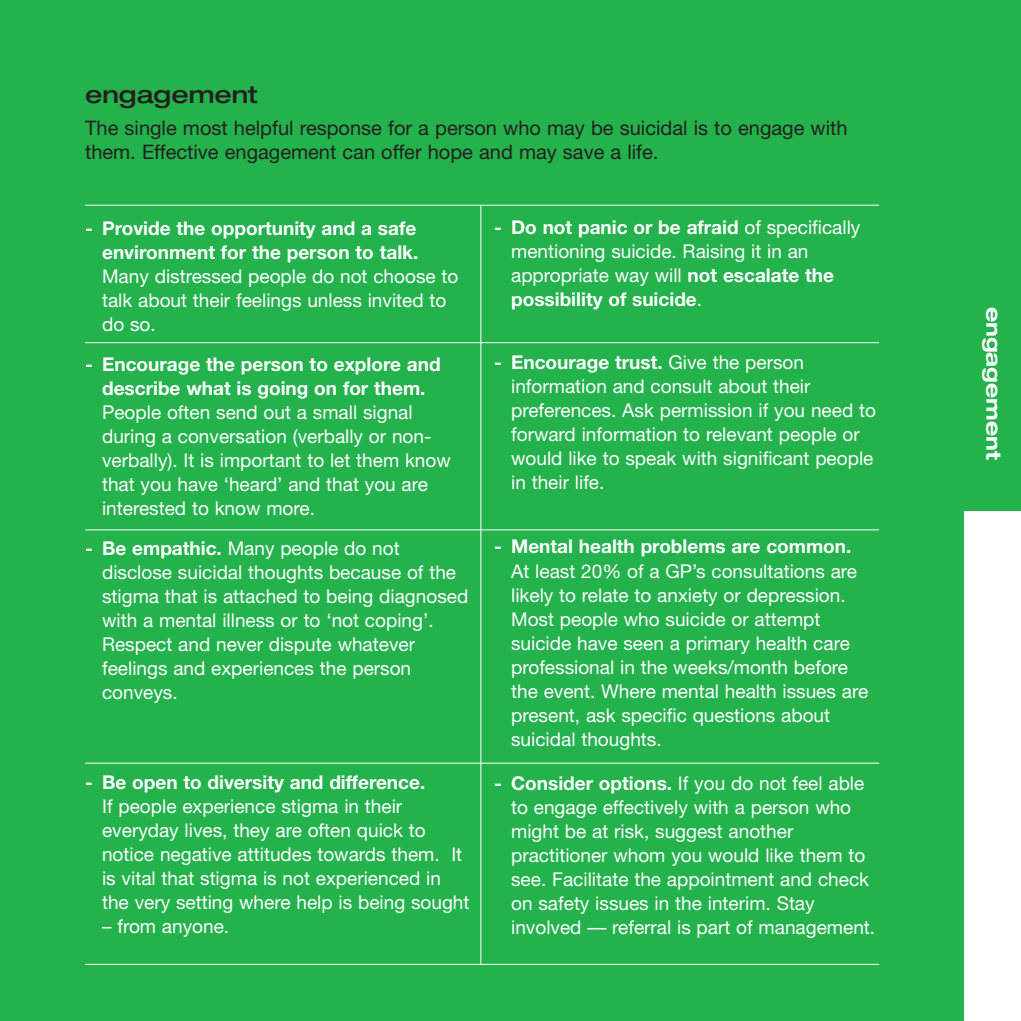
<style>
.page{position:relative;width:1021px;height:1021px;background:#fff}
.page>*{position:absolute;margin:0;border:0;box-sizing:border-box;transform-origin:0 0}
.t1{font:500 expanded 24px "Helvetica Neue";color:#231f20}
.t2{font:20px/24px "Helvetica Neue";color:#231f20}
.t3{font:700 expanded 20px "Helvetica Neue";color:#fff}
.t4{font:19px/24px "Helvetica Neue";color:#fff}
.t5{font:700 19px/24px "Helvetica Neue";color:#fff;text-align:right}
.s1{font-weight:700}
</style>
<div class="page">
<div style="left:1px;top:0;width:963px;height:1020px;background:#23b24b"></div>
<div style="left:964px;top:0;width:56px;height:510px;background:#23b24b"></div>
<hr style="left:85px;top:342px;width:794px;height:1px;background:#fff">
<hr style="left:85px;top:529px;width:794px;height:1px;background:#fff">
<hr style="left:85px;top:762px;width:794px;height:1px;background:#fff">
<hr style="left:85px;top:963px;width:794px;height:1px;background:#fff">
<hr style="left:480px;top:205px;width:1px;height:759px;background:#fff">
<hr style="left:85px;top:205px;width:794px;height:1px;background:#fff">
<p class="t1" style="left:85px;top:85px;width:174px">engagement</p>
<p class="t2" style="left:85px;top:118px;width:764px">The single most helpful response for a person who may be suicidal is to engage with them. Effective engagement can offer hope and may save a life.</p>
<p class="t5" style="left:85px;top:215px;width:335px">- Provide the opportunity and a safe environment for the person to talk.</p>
<p class="t4" style="left:102px;top:266px;width:358px">Many distressed people do not choose to talk about their feelings unless invited to do so.</p>
<p class="t5" style="left:85px;top:351px;width:357px;text-align:center">- Encourage the person to explore and describe what is going on for them.</p>
<p class="t4" style="left:102px;top:402px;width:350px">People often send out a small signal during a conversation (verbally or non&shy;verbally). It is important to let them know that you have ‘heard’ and that you are interested to know more.</p>
<p class="t4" style="left:102px;top:538px;width:368px;text-indent:-17px"><span class="s1">- Be empathic.</span> Many people do not disclose suicidal thoughts because of the stigma that is attached to being diagnosed with a mental illness or to ‘not coping’.<br>Respect and never dispute whatever feelings and experiences the person conveys.</p>
<p class="t5" style="left:85px;top:769px;width:342px">- Be open to diversity and difference.</p>
<p class="t4" style="left:102px;top:796px;width:369px">If people experience stigma in their everyday lives, they are often quick to notice negative attitudes towards them. It is vital that stigma is not experienced in the very setting where help is being sought</p>
<p class="t4" style="left:102px;top:916px;width:129px">– from anyone.</p>
<p class="t4" style="left:511px;top:217px;width:351px;text-indent:-17px"><span class="s1">- Do not panic or be afraid</span> of specifically mentioning suicide. Raising it in an appropriate way will <span class="s1">not escalate the possibility of suicide</span>.</p>
<p class="t4" style="left:511px;top:352px;width:366px;text-indent:-17px"><span class="s1">- Encourage trust.</span> Give the person information and consult about their preferences. Ask permission if you need to forward information to relevant people or would like to speak with significant people in their life.</p>
<p class="t5" style="left:494px;top:534px;width:359px">- Mental health problems are common.</p>
<p class="t4" style="left:511px;top:560px;width:358px">At least 20% of a GP’s consultations are likely to relate to anxiety or depression.<br>Most people who suicide or attempt suicide have seen a primary health care professional in the weeks/month before the event. Where mental health issues are present, ask specific questions about suicidal thoughts.</p>
<p class="t4" style="left:511px;top:772px;width:365px;text-indent:-17px"><span class="s1">- Consider options.</span> If you do not feel able to engage effectively with a person who might be at risk, suggest another practitioner whom you would like them to see. Facilitate the appointment and check on safety issues in the interim. Stay involved — referral is part of management.</p>
<p class="t3" style="left:1000px;top:307px;width:154px;rotate:90deg">engagement</p>
</div>
